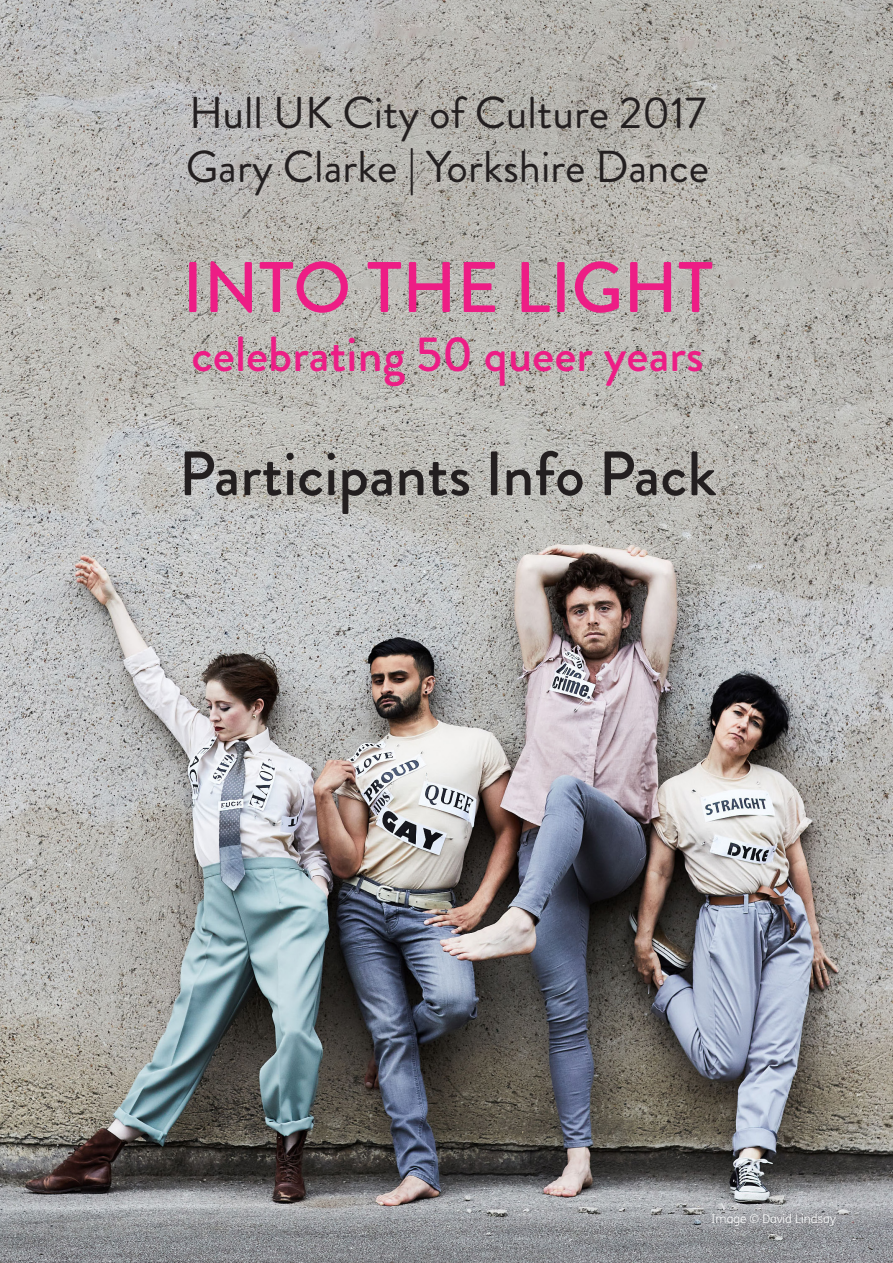
<style>
.page{position:relative;width:893px;height:1263px;background:#fff}
.page>*{position:absolute;margin:0;border:0;box-sizing:border-box;transform-origin:0 0}
.t1{font:500 71.4px "Brandon Grotesque";color:#ed1d85}
.t2{font:500 62.55px "Brandon Grotesque";color:#231f20}
.t3{font:500 49.2px "Brandon Grotesque";color:#ed1d85}
.t4{font:44.7px "Brandon Grotesque";color:#231f20}
.t5{font:300 12px "FS Me";color:#fff}
</style>
<div class="page">
<img style="left:0;top:0;width:893px;height:1263px">
<p class="t4" style="left:189px;top:82px;width:519px">Hull UK City of Culture 2017</p>
<p class="t4" style="left:186px;top:135px;width:525px">Gary Clarke | Yorkshire Dance</p>
<p class="t1" style="left:182px;top:238px;width:532px">INTO THE LIGHT</p>
<p class="t3" style="left:192px;top:320px;width:514px">celebrating 50 queer years</p>
<p class="t2" style="left:179px;top:430px;width:539px">Participants Info Pack</p>
<p class="t5" style="left:711px;top:1211px;width:126px">Image © David Lindsay</p>
</div>
